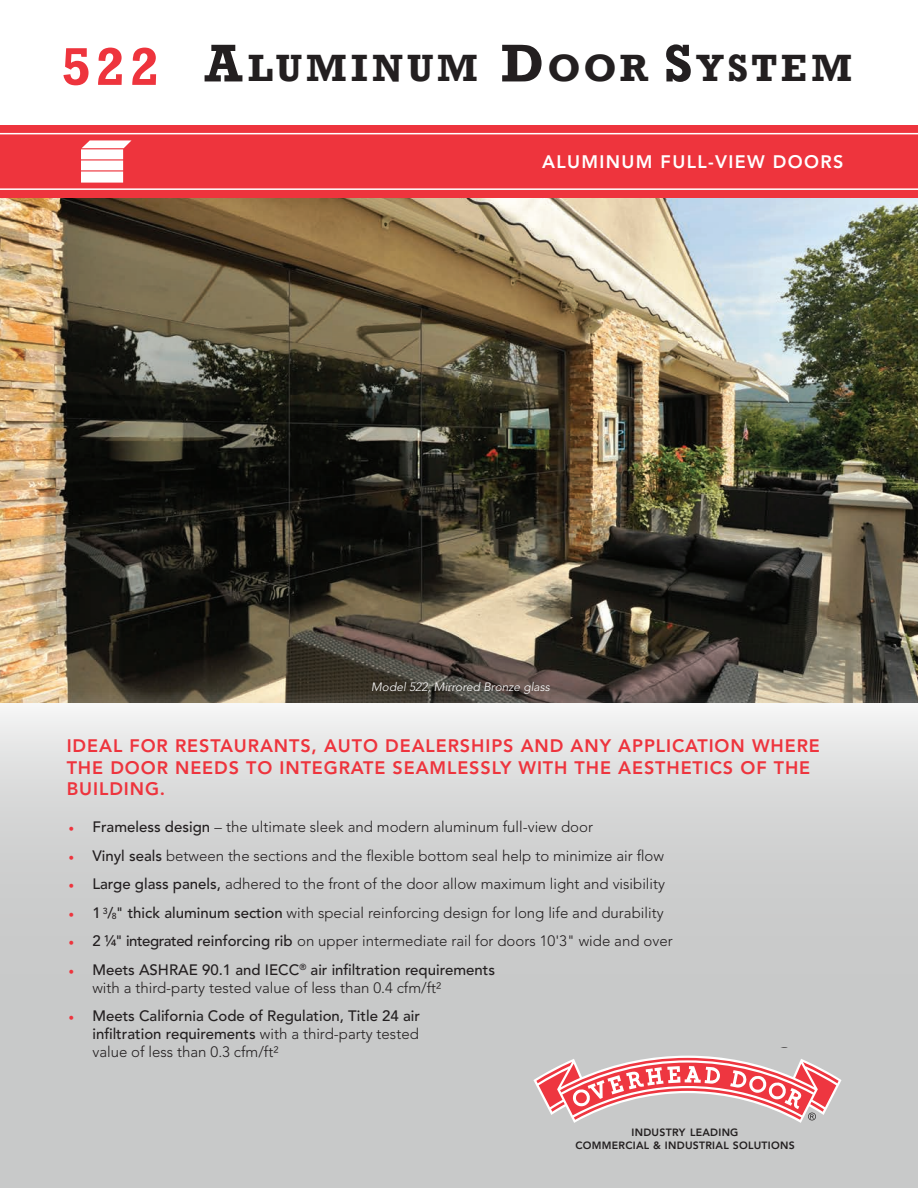
<style>
.page{position:relative;width:918px;height:1188px;background:#fff}
.page>*{position:absolute;margin:0;border:0;box-sizing:border-box;transform-origin:0 0}
.t1{font:700 54px "Rockwell";color:#ee343d}
.t2{font:700 39px "Rockwell";letter-spacing:.1em;color:#231f20}
.t3{font:800 18px/21.6px "Avenir LT Std";letter-spacing:.05em;color:#ee343d}
.t4{font:800 18px "Avenir LT Std";letter-spacing:.075em;color:#fff}
.t5{font:300 15px "Avenir LT Std";color:#231f20}
.t6{font:500 15px/18px "Avenir LT Std";color:#231f20}
.t7{font:italic 300 12px "Avenir LT Std";color:#fff}
.t8{font:800 10.5px/13.5px "Avenir LT Std";letter-spacing:.025em;color:#231f20;text-align:center}
.s1{font-size:54px}
.s2{font-family:"Minion Pro";font-weight:400;color:#ee343d}
.s3{font-weight:500}
.s4{font-weight:500;font-size:8.7px}
.s5{font-weight:300}
</style>
<div class="page">
<img style="left:0;top:197px;width:918px;height:495px">
<svg style="left:0;top:692px;width:918px;height:496px;background:#cecece"></svg>
<div style="left:0;top:125px;width:918px;height:72px;background:#ee343d"></div>
<hr style="left:0;top:188px;width:918px;height:2px;background:#fff">
<hr style="left:0;top:133px;width:918px;height:1px;background:#fff">
<svg style="left:81px;top:140px;width:51px;height:43px"></svg>
<svg style="left:533px;top:1056px;width:309px;height:67px"></svg>
<h1 class="t1" style="left:62px;top:34px;width:100px">522</h1>
<h2 class="t2" style="left:205px;top:45px;width:649px"><span class="s1">A</span>LUMINUM <span class="s1">D</span>OOR <span class="s1">S</span>YSTEM</h2>
<p class="t4" style="left:542px;top:151px;width:303px">ALUMINUM FULL-VIEW DOORS</p>
<p class="t7" style="left:371px;top:680px;width:180px">Model 522, Mirrored Bronze glass</p>
<p class="t3" style="left:67px;top:735px;width:755px">IDEAL FOR RESTAURANTS, AUTO DEALERSHIPS AND ANY APPLICATION WHERE<br>THE DOOR NEEDS TO INTEGRATE SEAMLESSLY WITH THE AESTHETICS OF THE<br>BUILDING.</p>
<p class="t5" style="left:68px;top:818px;width:526px"><span class="s2">•</span> <span class="s3">Frameless design</span> – the ultimate sleek and modern aluminum full-view door</p>
<p class="t5" style="left:68px;top:847px;width:597px"><span class="s2">•</span> <span class="s3">Vinyl seals</span> between the sections and the flexible bottom seal help to minimize air flow</p>
<p class="t5" style="left:68px;top:875px;width:598px"><span class="s2">•</span> <span class="s3">Large glass panels,</span> adhered to the front of the door allow maximum light and visibility</p>
<p class="t5" style="left:68px;top:904px;width:597px"><span class="s2">•</span> <span class="s3">1</span> <sup>3</sup><span class="s3">/</span><span class="s4">8</span><span class="s3">" thick aluminum section</span> with special reinforcing design for long life and durability</p>
<p class="t5" style="left:68px;top:932px;width:606px"><span class="s2">•</span> <span class="s3">2 ¼" integrated reinforcing rib</span> on upper intermediate rail for doors 10'3" wide and over</p>
<p class="t6" style="left:92px;top:961px;width:404px;text-indent:-24px"><span class="s2">•</span> Meets ASHRAE 90.1 and IECC<sup>®</sup> air infiltration requirements <span class="s5">with a third-party tested value of less than 0.4 cfm/ft²</span></p>
<p class="t6" style="left:92px;top:1007px;width:329px;text-align:justify;text-indent:-24px"><span class="s2">•</span> Meets California Code of Regulation, Title 24 air infiltration requirements <span class="s5">with a third-party tested value of less than 0.3 cfm/ft²</span></p>
<p class="t8" style="left:575px;top:1125px;width:221px">INDUSTRY LEADING<br>COMMERCIAL &amp; INDUSTRIAL SOLUTIONS</p>
</div>
